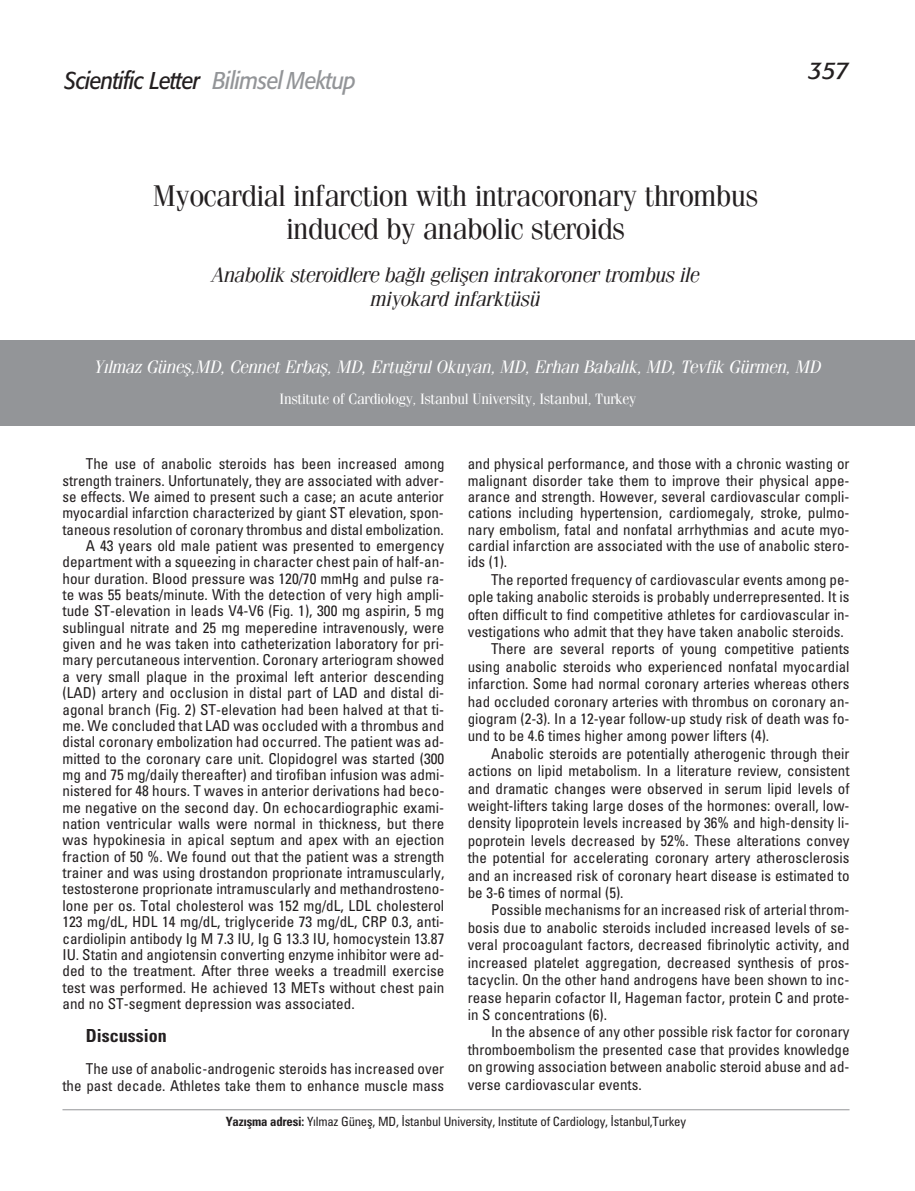
<style>
.page{position:relative;width:915px;height:1191px;background:#fff}
.page>*{position:absolute;margin:0;border:0;box-sizing:border-box;transform-origin:0 0}
.t1{font:30px/33px "Fenice";letter-spacing:-.02em;color:#231f20;text-align:center}
.t2{font:italic 24px "Formata";letter-spacing:-.03em;color:#231f20;scale:.9 1}
.t3{font:italic 24px "Formata";letter-spacing:-.03em;color:#231f20}
.t4{font:italic 21px/24px "Fenice";letter-spacing:-.02em;color:#231f20;text-align:center}
.t5{font:italic 18px "Fenice";letter-spacing:-.02em;color:#fff}
.t6{font:700 condensed 18px "Univers";color:#231f20}
.t7{font:condensed 15px/16.4px "Univers";color:#231f20;text-align:right}
.t8{font:15px "Fenice";letter-spacing:-.02em;color:#fff}
.t9{font:condensed 12.75px "Univers";letter-spacing:-.02em;color:#231f20}
.s1{color:#939598}
.s2{font-weight:700}
</style>
<div class="page">
<div style="left:0;top:340px;width:914px;height:85px;background:#939598"></div>
<hr style="left:62px;top:1109px;width:787px;height:1px;background:#939598">
<h2 class="t2" style="left:64px;top:70px;width:326px">Scientific Letter <span class="s1">Bilimsel Mektup</span></h2>
<h1 class="t1" style="left:152px;top:181px;width:607px">Myocardial infarction with intracoronary thrombus induced by anabolic steroids</h1>
<h3 class="t4" style="left:211px;top:265px;width:490px">Anabolik steroidlere ba¤l› geliflen intrakoroner trombus ile miyokard infarktüsü</h3>
<h2 class="t3" style="left:808px;top:60px;width:42px">357</h2>
<p class="t5" style="left:94px;top:361px;width:728px">Y›lmaz Günefl,MD, Cennet Erbafl, MD, Ertu¤rul Okuyan, MD, Erhan Babal›k, MD, Tevfik Gürmen, MD</p>
<p class="t8" style="left:279px;top:393px;width:358px">Institute of Cardiology, Istanbul University, Istanbul, Turkey</p>
<p class="t7" style="left:86px;top:457px;width:360px">The use of anabolic steroids has been increased among</p>
<p class="t7" style="left:62px;top:473px;width:383px">strength trainers. Unfortunately, they are associated with adver-</p>
<p class="t7" style="left:62px;top:490px;width:383px">se effects. We aimed to present such a case; an acute anterior</p>
<p class="t7" style="left:62px;top:506px;width:383px">myocardial infarction characterized by giant ST elevation, spon-</p>
<p class="t7" style="left:62px;top:522px;width:383px">taneous resolution of coronary thrombus and distal embolization.</p>
<p class="t7" style="left:86px;top:539px;width:360px">A 43 years old male patient was presented to emergency</p>
<p class="t7" style="left:62px;top:555px;width:383px">department with a squeezing in character chest pain of half-an-</p>
<p class="t7" style="left:62px;top:571px;width:383px">hour duration. Blood pressure was 120/70 mmHg and pulse ra-</p>
<p class="t7" style="left:62px;top:588px;width:383px">te was 55 beats/minute. With the detection of very high ampli-</p>
<p class="t7" style="left:62px;top:604px;width:383px">tude ST-elevation in leads V4-V6 (Fig. 1), 300 mg aspirin, 5 mg</p>
<p class="t7" style="left:62px;top:620px;width:383px">sublingual nitrate and 25 mg meperedine intravenously, were</p>
<p class="t7" style="left:62px;top:637px;width:383px">given and he was taken into catheterization laboratory for pri-</p>
<p class="t7" style="left:62px;top:653px;width:383px">mary percutaneous intervention. Coronary arteriogram showed</p>
<p class="t7" style="left:62px;top:669px;width:383px">a very small plaque in the proximal left anterior descending</p>
<p class="t7" style="left:62px;top:686px;width:383px">(LAD) artery and occlusion in distal part of LAD and distal di-</p>
<p class="t7" style="left:62px;top:702px;width:383px">agonal branch (Fig. 2) ST-elevation had been halved at that ti-</p>
<p class="t7" style="left:62px;top:718px;width:383px">me. We concluded that LAD was occluded with a thrombus and</p>
<p class="t7" style="left:62px;top:735px;width:383px">distal coronary embolization had occurred. The patient was ad-</p>
<p class="t7" style="left:62px;top:751px;width:383px">mitted to the coronary care unit. Clopidogrel was started (300</p>
<p class="t7" style="left:62px;top:768px;width:383px">mg and 75 mg/daily thereafter) and tirofiban infusion was admi-</p>
<p class="t7" style="left:62px;top:784px;width:383px">nistered for 48 hours. T waves in anterior derivations had beco-</p>
<p class="t7" style="left:62px;top:800px;width:383px">me negative on the second day. On echocardiographic exami-</p>
<p class="t7" style="left:62px;top:817px;width:383px">nation ventricular walls were normal in thickness, but there</p>
<p class="t7" style="left:62px;top:833px;width:383px">was hypokinesia in apical septum and apex with an ejection</p>
<p class="t7" style="left:62px;top:849px;width:383px">fraction of 50 %. We found out that the patient was a strength</p>
<p class="t7" style="left:62px;top:866px;width:383px">trainer and was using drostandon proprionate intramuscularly,</p>
<p class="t7" style="left:62px;top:882px;width:383px">testosterone proprionate intramuscularly and methandrosteno-</p>
<p class="t7" style="left:62px;top:898px;width:383px">lone per os. Total cholesterol was 152 mg/dL, LDL cholesterol</p>
<p class="t7" style="left:62px;top:915px;width:383px">123 mg/dL, HDL 14 mg/dL, triglyceride 73 mg/dL, CRP 0.3, anti-</p>
<p class="t7" style="left:62px;top:931px;width:383px">cardiolipin antibody Ig M 7.3 IU, Ig G 13.3 IU, homocystein 13.87</p>
<p class="t7" style="left:62px;top:947px;width:383px">IU. Statin and angiotensin converting enzyme inhibitor were ad-</p>
<p class="t7" style="left:62px;top:964px;width:383px">ded to the treatment. After three weeks a treadmill exercise</p>
<p class="t7" style="left:62px;top:980px;width:383px">test was performed. He achieved 13 METs without chest pain</p>
<p class="t7" style="left:62px;top:996px;width:293px">and no ST-segment depression was associated.</p>
<p class="t6" style="left:86px;top:1028px;width:82px">Discussion</p>
<p class="t7" style="left:62px;top:1062px;width:383px">The use of anabolic-androgenic steroids has increased over<br>the past decade. Athletes take them to enhance muscle mass</p>
<p class="t7" style="left:467px;top:457px;width:383px;text-align:justify">and physical performance, and those with a chronic wasting or malignant disorder take them to improve their physical appe&shy;arance and strength. However, several cardiovascular compli&shy;cations including hypertension, cardiomegaly, stroke, pulmo&shy;nary embolism, fatal and nonfatal arrhythmias and acute myo&shy;cardial infarction are associated with the use of anabolic stero&shy;ids (1).</p>
<p class="t7" style="left:491px;top:572px;width:360px">The reported frequency of cardiovascular events among pe-</p>
<p class="t7" style="left:467px;top:590px;width:383px">ople taking anabolic steroids is probably underrepresented. It is</p>
<p class="t7" style="left:467px;top:607px;width:383px">often difficult to find competitive athletes for cardiovascular in-</p>
<p class="t7" style="left:467px;top:625px;width:377px">vestigations who admit that they have taken anabolic steroids.</p>
<p class="t7" style="left:491px;top:642px;width:360px">There are several reports of young competitive patients</p>
<p class="t7" style="left:467px;top:659px;width:383px">using anabolic steroids who experienced nonfatal myocardial</p>
<p class="t7" style="left:467px;top:677px;width:383px">infarction. Some had normal coronary arteries whereas others</p>
<p class="t7" style="left:467px;top:694px;width:383px">had occluded coronary arteries with thrombus on coronary an-</p>
<p class="t7" style="left:467px;top:712px;width:383px">giogram (2-3). In a 12-year follow-up study risk of death was fo-</p>
<p class="t7" style="left:467px;top:729px;width:303px">und to be 4.6 times higher among power lifters (4).</p>
<p class="t7" style="left:491px;top:746px;width:360px">Anabolic steroids are potentially atherogenic through their</p>
<p class="t7" style="left:467px;top:764px;width:383px">actions on lipid metabolism. In a literature review, consistent</p>
<p class="t7" style="left:467px;top:781px;width:383px">and dramatic changes were observed in serum lipid levels of</p>
<p class="t7" style="left:467px;top:799px;width:383px">weight-lifters taking large doses of the hormones: overall, low-</p>
<p class="t7" style="left:467px;top:816px;width:383px">density lipoprotein levels increased by 36% and high-density li-</p>
<p class="t7" style="left:467px;top:833px;width:383px">poprotein levels decreased by 52%. These alterations convey</p>
<p class="t7" style="left:467px;top:851px;width:383px">the potential for accelerating coronary artery atherosclerosis</p>
<p class="t7" style="left:467px;top:868px;width:383px">and an increased risk of coronary heart disease is estimated to</p>
<p class="t7" style="left:467px;top:886px;width:157px">be 3-6 times of normal (5).</p>
<p class="t7" style="left:491px;top:903px;width:360px">Possible mechanisms for an increased risk of arterial throm-</p>
<p class="t7" style="left:467px;top:920px;width:383px">bosis due to anabolic steroids included increased levels of se-</p>
<p class="t7" style="left:467px;top:938px;width:383px">veral procoagulant factors, decreased fibrinolytic activity, and</p>
<p class="t7" style="left:467px;top:955px;width:383px">increased platelet aggregation, decreased synthesis of pros-</p>
<p class="t7" style="left:467px;top:973px;width:383px">tacyclin. On the other hand androgens have been shown to inc-</p>
<p class="t7" style="left:467px;top:990px;width:383px">rease heparin cofactor II, Hageman factor, protein C and prote-</p>
<p class="t7" style="left:467px;top:1007px;width:141px">in S concentrations (6).</p>
<p class="t7" style="left:491px;top:1025px;width:360px">In the absence of any other possible risk factor for coronary</p>
<p class="t7" style="left:467px;top:1042px;width:383px">thromboembolism the presented case that provides knowledge</p>
<p class="t7" style="left:467px;top:1060px;width:383px">on growing association between anabolic steroid abuse and ad-</p>
<p class="t7" style="left:467px;top:1077px;width:175px">verse cardiovascular events.</p>
<p class="t9" style="left:226px;top:1117px;width:461px"><span class="s2">Yaz›flma adresi:</span> Y›lmaz Günefl, MD, ‹stanbul University, Institute of Cardiology, ‹stanbul,Turkey</p>
</div>
